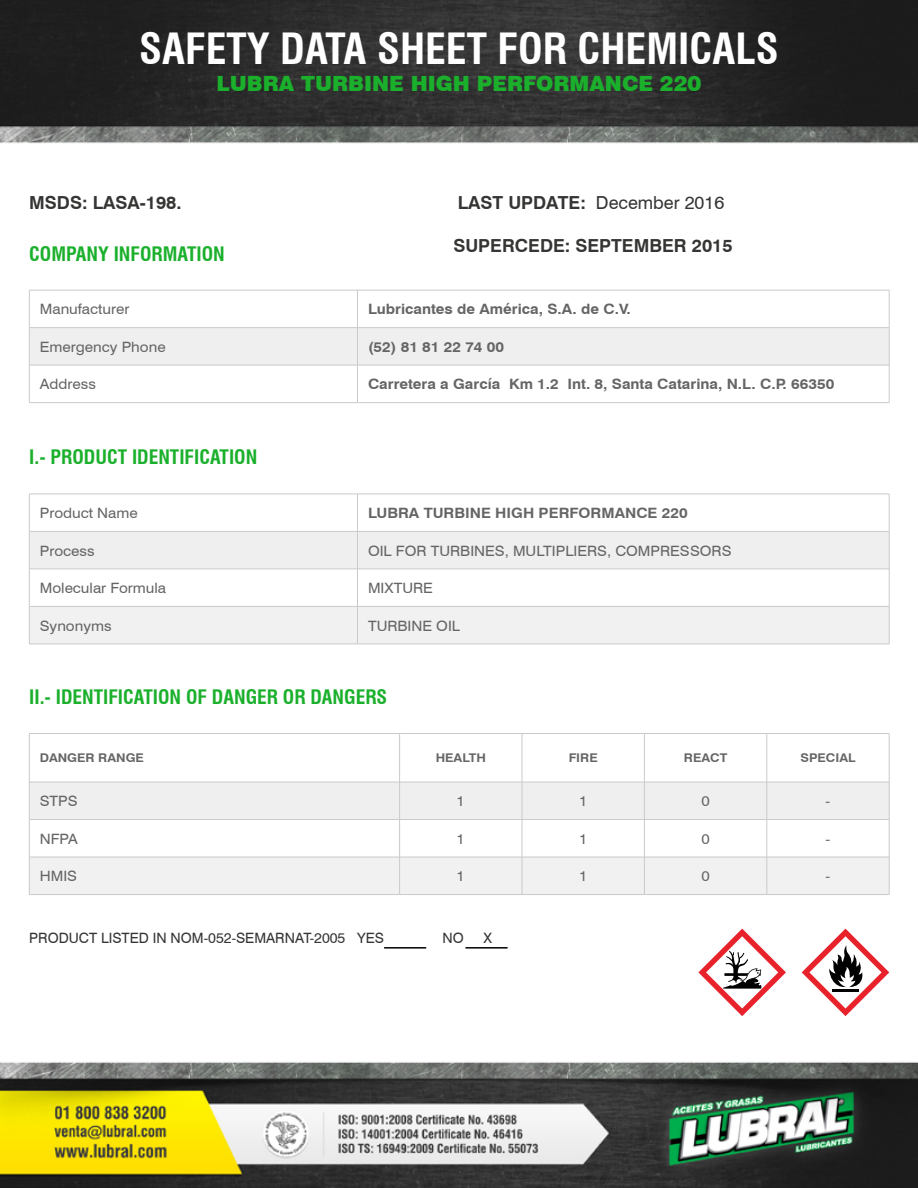
<style>
.page{position:relative;width:918px;height:1188px;background:#fff}
.page>*{position:absolute;margin:0;border:0;box-sizing:border-box;transform-origin:0 0}
.t1{font:700 condensed 42px "Swiss 721 BT";color:#fff}
.t2{font:900 21px "Swiss 721 BT";color:#1bb02c}
.t3{font:700 condensed 19.5px "Swiss 721 BT";color:#1bb02c}
.t4{font:700 18px "Swiss 721 BT";color:#353534}
.t5{font:18px "Swiss 721 BT";color:#353534}
.t6{font:14.25px "Swiss 721 BT";color:#656565;scale:1.07 1}
.t7{font:700 14.25px "Swiss 721 BT";color:#656565;scale:1.07 1}
.t8{font:14.25px "Swiss 721 BT";color:#353534}
.t9{font:700 12px "Swiss 721 BT";color:#656565;scale:1.07 1}
.s1{font-weight:700}
</style>
<div class="page">
<img style="left:0;top:0;width:918px;height:1188px">
<div style="left:30px;top:328px;width:859px;height:37px;background:#efeff0"></div>
<hr style="left:29px;top:290px;width:329px;height:1px;background:#c9cacc">
<hr style="left:358px;top:290px;width:531px;height:1px;background:#c9cacc">
<hr style="left:29px;top:327px;width:329px;height:1px;background:#c9cacc">
<hr style="left:358px;top:327px;width:531px;height:1px;background:#c9cacc">
<hr style="left:29px;top:365px;width:329px;height:1px;background:#c9cacc">
<hr style="left:358px;top:365px;width:531px;height:1px;background:#c9cacc">
<hr style="left:29px;top:402px;width:329px;height:1px;background:#c9cacc">
<hr style="left:358px;top:402px;width:531px;height:1px;background:#c9cacc">
<hr style="left:29px;top:290px;width:1px;height:38px;background:#c9cacc">
<hr style="left:357px;top:290px;width:1px;height:38px;background:#c9cacc">
<hr style="left:889px;top:290px;width:1px;height:38px;background:#c9cacc">
<hr style="left:29px;top:328px;width:1px;height:37px;background:#c9cacc">
<hr style="left:357px;top:328px;width:1px;height:37px;background:#c9cacc">
<hr style="left:889px;top:328px;width:1px;height:37px;background:#c9cacc">
<hr style="left:29px;top:365px;width:1px;height:38px;background:#c9cacc">
<hr style="left:357px;top:365px;width:1px;height:38px;background:#c9cacc">
<hr style="left:889px;top:365px;width:1px;height:38px;background:#c9cacc">
<div style="left:30px;top:532px;width:859px;height:37px;background:#efeff0"></div>
<div style="left:30px;top:607px;width:859px;height:37px;background:#f1f1f1"></div>
<hr style="left:29px;top:494px;width:329px;height:1px;background:#c9cacc">
<hr style="left:358px;top:494px;width:531px;height:1px;background:#c9cacc">
<hr style="left:29px;top:531px;width:329px;height:1px;background:#c9cacc">
<hr style="left:358px;top:531px;width:531px;height:1px;background:#c9cacc">
<hr style="left:29px;top:569px;width:329px;height:1px;background:#c9cacc">
<hr style="left:358px;top:569px;width:531px;height:1px;background:#c9cacc">
<hr style="left:29px;top:606px;width:329px;height:1px;background:#c9cacc">
<hr style="left:358px;top:606px;width:531px;height:1px;background:#c9cacc">
<hr style="left:29px;top:644px;width:329px;height:1px;background:#c9cacc">
<hr style="left:358px;top:644px;width:531px;height:1px;background:#c9cacc">
<hr style="left:29px;top:494px;width:1px;height:37px;background:#c9cacc">
<hr style="left:357px;top:494px;width:1px;height:37px;background:#c9cacc">
<hr style="left:889px;top:494px;width:1px;height:37px;background:#c9cacc">
<hr style="left:29px;top:531px;width:1px;height:38px;background:#c9cacc">
<hr style="left:357px;top:531px;width:1px;height:38px;background:#c9cacc">
<hr style="left:889px;top:531px;width:1px;height:38px;background:#c9cacc">
<hr style="left:29px;top:569px;width:1px;height:37px;background:#c9cacc">
<hr style="left:357px;top:569px;width:1px;height:37px;background:#c9cacc">
<hr style="left:889px;top:569px;width:1px;height:37px;background:#c9cacc">
<hr style="left:29px;top:606px;width:1px;height:38px;background:#c9cacc">
<hr style="left:357px;top:606px;width:1px;height:38px;background:#c9cacc">
<hr style="left:889px;top:606px;width:1px;height:38px;background:#c9cacc">
<div style="left:30px;top:783px;width:859px;height:36px;background:#efeff0"></div>
<div style="left:30px;top:858px;width:859px;height:36px;background:#f1f1f1"></div>
<hr style="left:29px;top:733px;width:371px;height:1px;background:#c9cacc">
<hr style="left:400px;top:733px;width:122px;height:1px;background:#c9cacc">
<hr style="left:522px;top:733px;width:122px;height:1px;background:#c9cacc">
<hr style="left:644px;top:733px;width:123px;height:1px;background:#c9cacc">
<hr style="left:767px;top:733px;width:122px;height:1px;background:#c9cacc">
<hr style="left:29px;top:782px;width:371px;height:1px;background:#c9cacc">
<hr style="left:400px;top:782px;width:122px;height:1px;background:#c9cacc">
<hr style="left:522px;top:782px;width:122px;height:1px;background:#c9cacc">
<hr style="left:644px;top:782px;width:123px;height:1px;background:#c9cacc">
<hr style="left:767px;top:782px;width:122px;height:1px;background:#c9cacc">
<hr style="left:29px;top:819px;width:371px;height:1px;background:#c9cacc">
<hr style="left:400px;top:819px;width:122px;height:1px;background:#c9cacc">
<hr style="left:522px;top:819px;width:122px;height:1px;background:#c9cacc">
<hr style="left:644px;top:819px;width:123px;height:1px;background:#c9cacc">
<hr style="left:767px;top:819px;width:122px;height:1px;background:#c9cacc">
<hr style="left:29px;top:857px;width:371px;height:1px;background:#c9cacc">
<hr style="left:400px;top:857px;width:122px;height:1px;background:#c9cacc">
<hr style="left:522px;top:857px;width:122px;height:1px;background:#c9cacc">
<hr style="left:644px;top:857px;width:123px;height:1px;background:#c9cacc">
<hr style="left:767px;top:857px;width:122px;height:1px;background:#c9cacc">
<hr style="left:29px;top:894px;width:371px;height:1px;background:#c9cacc">
<hr style="left:400px;top:894px;width:122px;height:1px;background:#c9cacc">
<hr style="left:522px;top:894px;width:122px;height:1px;background:#c9cacc">
<hr style="left:644px;top:894px;width:123px;height:1px;background:#c9cacc">
<hr style="left:767px;top:894px;width:122px;height:1px;background:#c9cacc">
<hr style="left:29px;top:734px;width:1px;height:48px;background:#c9cacc">
<hr style="left:399px;top:734px;width:1px;height:48px;background:#c9cacc">
<hr style="left:522px;top:734px;width:1px;height:48px;background:#c9cacc">
<hr style="left:644px;top:734px;width:1px;height:48px;background:#c9cacc">
<hr style="left:767px;top:734px;width:1px;height:48px;background:#c9cacc">
<hr style="left:889px;top:734px;width:1px;height:48px;background:#c9cacc">
<hr style="left:29px;top:782px;width:1px;height:38px;background:#c9cacc">
<hr style="left:399px;top:782px;width:1px;height:37px;background:#c9cacc">
<hr style="left:522px;top:782px;width:1px;height:37px;background:#c9cacc">
<hr style="left:644px;top:782px;width:1px;height:37px;background:#c9cacc">
<hr style="left:767px;top:782px;width:1px;height:37px;background:#c9cacc">
<hr style="left:889px;top:782px;width:1px;height:38px;background:#c9cacc">
<hr style="left:29px;top:820px;width:1px;height:37px;background:#c9cacc">
<hr style="left:399px;top:820px;width:1px;height:37px;background:#c9cacc">
<hr style="left:522px;top:820px;width:1px;height:37px;background:#c9cacc">
<hr style="left:644px;top:820px;width:1px;height:37px;background:#c9cacc">
<hr style="left:767px;top:820px;width:1px;height:37px;background:#c9cacc">
<hr style="left:889px;top:820px;width:1px;height:37px;background:#c9cacc">
<hr style="left:29px;top:857px;width:1px;height:37px;background:#c9cacc">
<hr style="left:399px;top:857px;width:1px;height:37px;background:#c9cacc">
<hr style="left:522px;top:857px;width:1px;height:37px;background:#c9cacc">
<hr style="left:644px;top:857px;width:1px;height:37px;background:#c9cacc">
<hr style="left:767px;top:857px;width:1px;height:37px;background:#c9cacc">
<hr style="left:889px;top:857px;width:1px;height:37px;background:#c9cacc">
<svg style="left:802px;top:929px;width:87px;height:87px"></svg>
<svg style="left:698px;top:929px;width:88px;height:87px"></svg>
<hr style="left:384px;top:947px;width:42px;height:2px;background:#000">
<hr style="left:465px;top:947px;width:43px;height:2px;background:#000">
<h1 class="t1" style="left:139px;top:24px;width:641px">SAFETY DATA SHEET FOR CHEMICALS</h1>
<h2 class="t2" style="left:217px;top:71px;width:486px">LUBRA TURBINE HIGH PERFORMANCE 220</h2>
<p class="t4" style="left:29px;top:191px;width:154px">MSDS: LASA-198.</p>
<p class="t5" style="left:458px;top:191px;width:268px"><span class="s1">LAST UPDATE:</span> December 2016</p>
<p class="t4" style="left:453px;top:235px;width:281px">SUPERCEDE: SEPTEMBER 2015</p>
<h3 class="t3" style="left:29px;top:242px;width:197px">COMPANY INFORMATION</h3>
<p class="t6" style="left:40px;top:301px;width:85px">Manufacturer</p>
<p class="t7" style="left:368px;top:301px;width:247px">Lubricantes de América, S.A. de C.V.</p>
<p class="t6" style="left:40px;top:338px;width:119px">Emergency Phone</p>
<p class="t7" style="left:368px;top:338px;width:129px">(52) 81 81 22 74 00</p>
<p class="t6" style="left:40px;top:376px;width:54px">Address</p>
<p class="t7" style="left:368px;top:376px;width:437px">Carretera a García Km 1.2 Int. 8, Santa Catarina, N.L. C.P. 66350</p>
<h3 class="t3" style="left:29px;top:446px;width:230px">I.- PRODUCT IDENTIFICATION</h3>
<p class="t6" style="left:40px;top:504px;width:93px">Product Name</p>
<p class="t7" style="left:368px;top:504px;width:300px">LUBRA TURBINE HIGH PERFORMANCE 220</p>
<p class="t6" style="left:40px;top:542px;width:53px">Process</p>
<p class="t6" style="left:368px;top:542px;width:341px">OIL FOR TURBINES, MULTIPLIERS, COMPRESSORS</p>
<p class="t6" style="left:40px;top:579px;width:120px">Molecular Formula</p>
<p class="t6" style="left:368px;top:579px;width:62px">MIXTURE</p>
<p class="t6" style="left:40px;top:617px;width:69px">Synonyms</p>
<p class="t6" style="left:368px;top:617px;width:88px">TURBINE OIL</p>
<h3 class="t3" style="left:29px;top:685px;width:360px">II.- IDENTIFICATION OF DANGER OR DANGERS</h3>
<p class="t9" style="left:40px;top:751px;width:99px">DANGER RANGE</p>
<p class="t9" style="left:436px;top:751px;width:48px">HEALTH</p>
<p class="t9" style="left:569px;top:751px;width:29px">FIRE</p>
<p class="t9" style="left:684px;top:751px;width:42px">REACT</p>
<p class="t9" style="left:800px;top:751px;width:53px">SPECIAL</p>
<p class="t6" style="left:40px;top:792px;width:37px">STPS</p>
<p class="t6" style="left:457px;top:792px;width:9px">1</p>
<p class="t6" style="left:579px;top:792px;width:9px">1</p>
<p class="t6" style="left:701px;top:792px;width:9px">0</p>
<p class="t6" style="left:826px;top:792px;width:6px">-</p>
<p class="t6" style="left:40px;top:830px;width:37px">NFPA</p>
<p class="t6" style="left:457px;top:830px;width:9px">1</p>
<p class="t6" style="left:579px;top:830px;width:9px">1</p>
<p class="t6" style="left:701px;top:830px;width:9px">0</p>
<p class="t6" style="left:826px;top:830px;width:6px">-</p>
<p class="t6" style="left:40px;top:867px;width:36px">HMIS</p>
<p class="t6" style="left:457px;top:867px;width:9px">1</p>
<p class="t6" style="left:579px;top:867px;width:9px">1</p>
<p class="t6" style="left:701px;top:867px;width:9px">0</p>
<p class="t6" style="left:826px;top:867px;width:6px">-</p>
<p class="t8" style="left:29px;top:930px;width:356px">PRODUCT LISTED IN NOM-052-SEMARNAT-2005 YES</p>
<p class="t8" style="left:443px;top:930px;width:23px">NO</p>
<p class="t8" style="left:483px;top:930px;width:10px">X</p>
</div>
